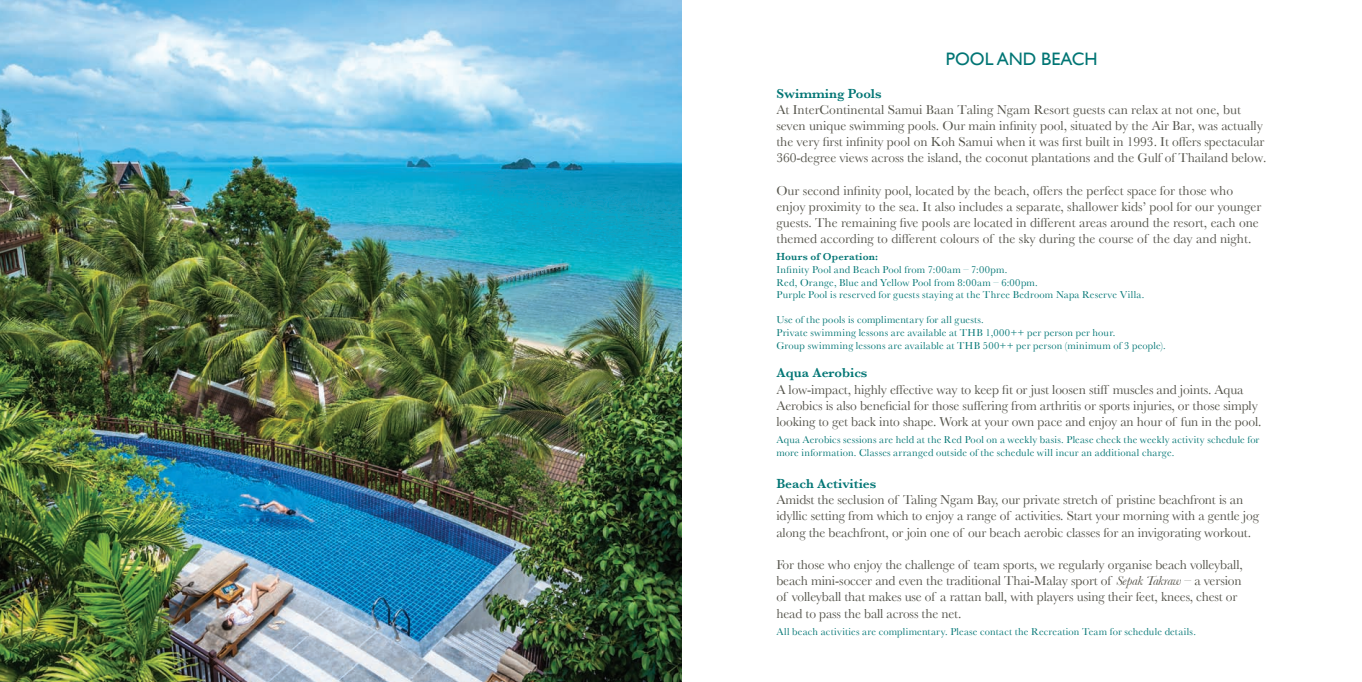
<style>
.page{position:relative;width:1362px;height:682px;background:#fff}
.page>*{position:absolute;margin:0;border:0;box-sizing:border-box;transform-origin:0 0}
.t1{font:18px "Gill Sans";color:#007574}
.t2{font:13.5px/16.2px "Baskerville";letter-spacing:-.01em;color:#535249}
.t3{font:600 13.5px "Baskerville";color:#007574}
.t4{font:10.5px/12.6px "Baskerville";letter-spacing:.02em;color:#007574}
.t5{font:600 10.5px "Baskerville";letter-spacing:.02em;color:#007574}
.s1{font-style:italic}
</style>
<div class="page">
<img style="left:0;top:0;width:681px;height:682px">
<h1 class="t1" style="left:945px;top:48px;width:153px">POOL AND BEACH</h1>
<p class="t3" style="left:776px;top:85px;width:107px">Swimming Pools</p>
<p class="t2" style="left:776px;top:101px;width:491px">At InterContinental Samui Baan Taling Ngam Resort guests can relax at not one, but seven unique swimming pools. Our main infinity pool, situated by the Air Bar, was actually the very first infinity pool on Koh Samui when it was first built in 1993. It offers spectacular 360-degree views across the island, the coconut plantations and the Gulf of Thailand below.</p>
<p class="t2" style="left:776px;top:182px;width:486px">Our second infinity pool, located by the beach, offers the perfect space for those who enjoy proximity to the sea. It also includes a separate, shallower kids’ pool for our younger guests. The remaining five pools are located in different areas around the resort, each one themed according to different colours of the sky during the course of the day and night.</p>
<p class="t5" style="left:776px;top:251px;width:103px">Hours of Operation:</p>
<p class="t4" style="left:776px;top:263px;width:369px">Infinity Pool and Beach Pool from 7:00am – 7:00pm.<br>Red, Orange, Blue and Yellow Pool from 8:00am – 6:00pm.<br>Purple Pool is reserved for guests staying at the Three Bedroom Napa Reserve Villa.</p>
<p class="t4" style="left:776px;top:313px;width:391px">Use of the pools is complimentary for all guests.<br>Private swimming lessons are available at THB 1,000++ per person per hour.<br>Group swimming lessons are available at THB 500++ per person (minimum of 3 people).</p>
<p class="t3" style="left:776px;top:365px;width:93px">Aqua Aerobics</p>
<p class="t2" style="left:776px;top:381px;width:486px">A low-impact, highly effective way to keep fit or just loosen stiff muscles and joints. Aqua<br>Aerobics is also beneficial for those suffering from arthritis or sports injuries, or those simply looking to get back into shape. Work at your own pace and enjoy an hour of fun in the pool.</p>
<p class="t4" style="left:776px;top:433px;width:484px">Aqua Aerobics sessions are held at the Red Pool on a weekly basis. Please check the weekly activity schedule for more information. Classes arranged outside of the schedule will incur an additional charge.</p>
<p class="t3" style="left:776px;top:475px;width:101px">Beach Activities</p>
<p class="t2" style="left:776px;top:491px;width:484px">Amidst the seclusion of Taling Ngam Bay, our private stretch of pristine beachfront is an idyllic setting from which to enjoy a range of activities. Start your morning with a gentle jog along the beachfront, or join one of our beach aerobic classes for an invigorating workout.</p>
<p class="t2" style="left:776px;top:556px;width:468px">For those who enjoy the challenge of team sports, we regularly organise beach volleyball, beach mini-soccer and even the traditional Thai-Malay sport of <span class="s1">Sepak Takraw</span> – a version of volleyball that makes use of a rattan ball, with players using their feet, knees, chest or head to pass the ball across the net.</p>
<p class="t4" style="left:776px;top:624px;width:421px">All beach activities are complimentary. Please contact the Recreation Team for schedule details.</p>
</div>
